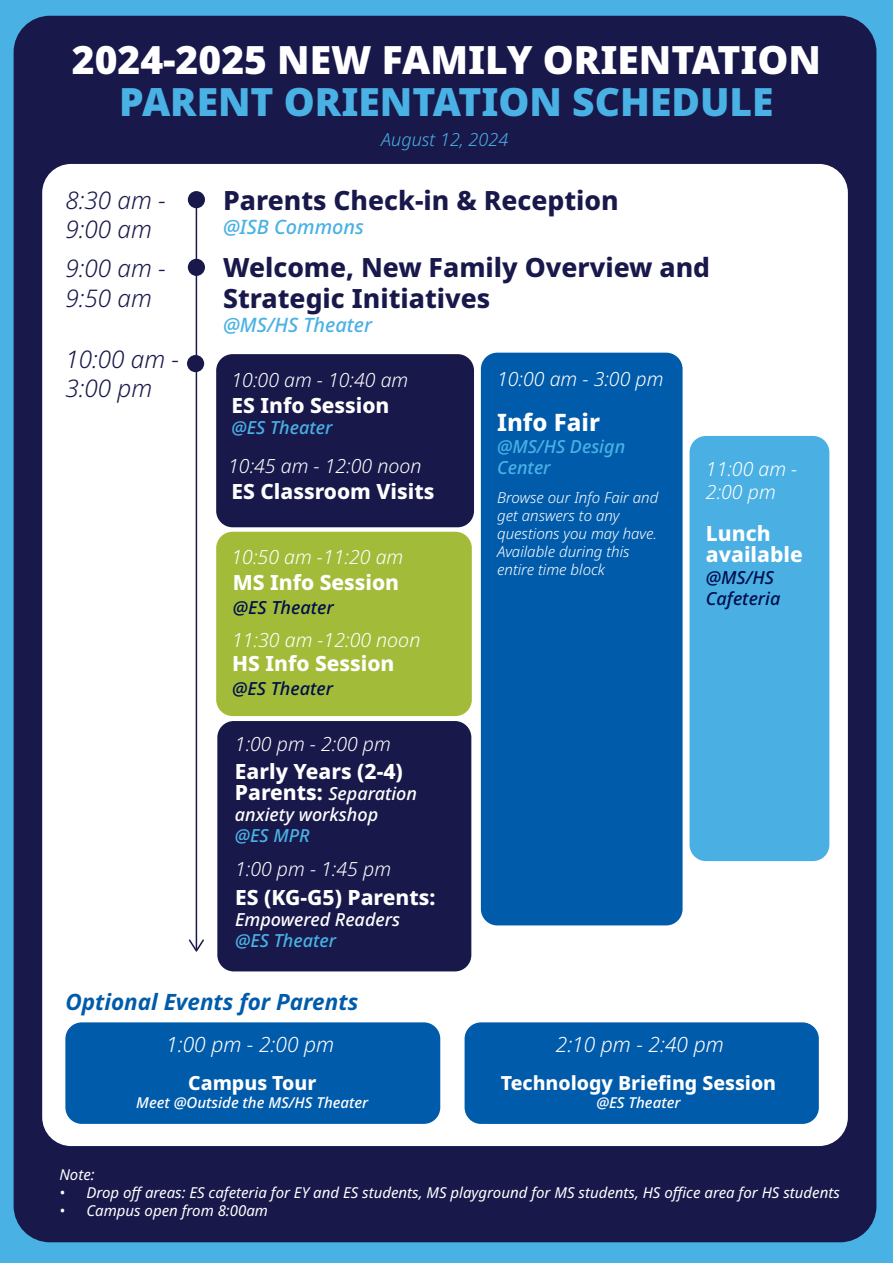
<style>
.page{position:relative;width:893px;height:1263px;background:#4ab1e4}
.page>*{position:absolute;margin:0;border:0;box-sizing:border-box;transform-origin:0 0}
.t1{font:900 39px "Noto Sans";color:#fff}
.t2{font:900 39px "Noto Sans";color:#4ab1e4}
.t3{font:800 26.55px/31.8px "Noto Sans";color:#18184b}
.t4{font:italic 300 24.3px/29.1px "Noto Sans";color:#18184b}
.t5{font:800 24px "Noto Sans";color:#fff}
.t6{font:italic 700 22.5px "Noto Sans";color:#005baa}
.t7{font:800 21px/21px "Noto Sans";color:#fff}
.t8{font:italic 300 21px "Noto Sans";color:#fff}
.t9{font:italic 500 19.8px "Noto Sans";color:#4ab1e4}
.t10{font:italic 300 19.5px/23.4px "Noto Sans";color:#fff}
.t11{font:800 19.5px "Noto Sans";color:#fff}
.t12{font:italic 500 18px/21px "Noto Sans";color:#fff}
.t13{font:italic 500 18px/21.6px "Noto Sans";color:#4ab1e4}
.t14{font:italic 500 18px/21.6px "Noto Sans";color:#000d4d}
.t15{font:italic 300 18px "Noto Sans";color:#4ab1e4}
.t16{font:italic 15px "Noto Sans";color:#fff}
.t17{font:italic 300 15px/18px "Noto Sans";color:#fff}
.t18{font:italic 500 15px "Noto Sans";color:#fff}
.s1{font-weight:800;font-style:normal;font-size:21px}
</style>
<div class="page">
<div style="left:14px;top:16px;width:862px;height:1226px;background:#18184b;border-radius:36px"></div>
<div style="left:42px;top:164px;width:806px;height:982px;background:#fff;border-radius:29px"></div>
<hr style="left:196px;top:193px;width:1px;height:757px;background:#18184b">
<svg style="left:189px;top:939px;width:15px;height:13px"></svg>
<div style="left:481px;top:353px;width:202px;height:572px;background:#005baa;border-radius:16px"></div>
<div style="left:689px;top:436px;width:140px;height:425px;background:#4ab0e3;border-radius:16px"></div>
<div style="left:188px;top:191px;width:17px;height:17px;background:#18184b;border-radius:50%"></div>
<div style="left:188px;top:259px;width:17px;height:17px;background:#18184b;border-radius:50%"></div>
<div style="left:187px;top:355px;width:17px;height:17px;background:#18184b;border-radius:50%"></div>
<div style="left:465px;top:1022px;width:354px;height:102px;background:#005baa;border-radius:16px"></div>
<div style="left:65px;top:1022px;width:375px;height:102px;background:#005baa;border-radius:16px"></div>
<div style="left:216px;top:354px;width:258px;height:173px;background:#18184b;border-radius:16px"></div>
<div style="left:217px;top:721px;width:254px;height:250px;background:#18184b;border-radius:16px"></div>
<div style="left:216px;top:532px;width:256px;height:184px;background:#a2bc3a;border-radius:16px"></div>
<h1 class="t1" style="left:72px;top:32px;width:751px">2024-2025 NEW FAMILY ORIENTATION</h1>
<h1 class="t2" style="left:119px;top:74px;width:656px">PARENT ORIENTATION SCHEDULE</h1>
<p class="t15" style="left:381px;top:127px;width:129px">August 12, 2024</p>
<h3 class="t4" style="left:65px;top:185px;width:102px">8:30 am -<br>9:00 am</h3>
<h3 class="t4" style="left:65px;top:253px;width:102px">9:00 am -<br>9:50 am</h3>
<h3 class="t4" style="left:65px;top:344px;width:115px">10:00 am -<br>3:00 pm</h3>
<h2 class="t3" style="left:223px;top:184px;width:397px">Parents Check-in &amp; Reception</h2>
<h3 class="t9" style="left:223px;top:213px;width:142px">@ISB Commons</h3>
<h2 class="t3" style="left:223px;top:250px;width:489px">Welcome, New Family Overview and<br>Strategic Initiatives</h2>
<h3 class="t9" style="left:223px;top:311px;width:151px">@MS/HS Theater</h3>
<h3 class="t10" style="left:232px;top:368px;width:178px">10:00 am - 10:40 am</h3>
<h3 class="t7" style="left:232px;top:394px;width:159px">ES Info Session</h3>
<p class="t13" style="left:232px;top:417px;width:102px">@ES Theater</p>
<h3 class="t10" style="left:228px;top:454px;width:195px">10:45 am - 12:00 noon</h3>
<h3 class="t7" style="left:232px;top:480px;width:204px">ES Classroom Visits</h3>
<h3 class="t10" style="left:232px;top:544px;width:173px">10:50 am -11:20 am</h3>
<h3 class="t7" style="left:233px;top:572px;width:168px">MS Info Session</h3>
<p class="t14" style="left:233px;top:597px;width:102px">@ES Theater</p>
<h3 class="t10" style="left:232px;top:627px;width:190px">11:30 am -12:00 noon</h3>
<h3 class="t7" style="left:232px;top:652px;width:164px">HS Info Session</h3>
<p class="t14" style="left:232px;top:677px;width:102px">@ES Theater</p>
<h3 class="t10" style="left:235px;top:732px;width:157px">1:00 pm - 2:00 pm</h3>
<h3 class="t7" style="left:235px;top:761px;width:169px">Early Years (2-4)</h3>
<p class="t12" style="left:235px;top:783px;width:184px"><span class="s1">Parents:</span> Separation anxiety workshop</p>
<p class="t13" style="left:235px;top:825px;width:76px">@ES MPR</p>
<h3 class="t10" style="left:235px;top:857px;width:157px">1:00 pm - 1:45 pm</h3>
<h3 class="t7" style="left:235px;top:886px;width:202px">ES (KG-G5) Parents:</h3>
<p class="t12" style="left:235px;top:908px;width:166px">Empowered Readers</p>
<p class="t13" style="left:235px;top:929px;width:102px">@ES Theater</p>
<h3 class="t10" style="left:497px;top:367px;width:168px">10:00 am - 3:00 pm</h3>
<h3 class="t5" style="left:497px;top:405px;width:105px">Info Fair</h3>
<p class="t13" style="left:497px;top:435px;width:130px">@MS/HS Design<br>Center</p>
<p class="t17" style="left:497px;top:488px;width:163px">Browse our Info Fair and get answers to any questions you may have.<br>Available during this entire time block</p>
<h3 class="t10" style="left:706px;top:456px;width:93px">11:00 am -<br>2:00 pm</h3>
<h3 class="t7" style="left:706px;top:522px;width:98px">Lunch available</h3>
<p class="t14" style="left:706px;top:566px;width:76px">@MS/HS<br>Cafeteria</p>
<h3 class="t6" style="left:65px;top:986px;width:294px">Optional Events for Parents</h3>
<h3 class="t8" style="left:166px;top:1030px;width:169px">1:00 pm - 2:00 pm</h3>
<h3 class="t11" style="left:188px;top:1069px;width:130px">Campus Tour</h3>
<p class="t18" style="left:136px;top:1091px;width:234px">Meet @Outside the MS/HS Theater</p>
<h3 class="t8" style="left:556px;top:1030px;width:169px">2:10 pm - 2:40 pm</h3>
<h3 class="t11" style="left:501px;top:1069px;width:277px">Technology Briefing Session</h3>
<p class="t18" style="left:596px;top:1091px;width:86px">@ES Theater</p>
<p class="t16" style="left:59px;top:1164px;width:37px">Note:</p>
<p class="t16" style="left:59px;top:1182px;width:782px">• Drop off areas: ES cafeteria for EY and ES students, MS playground for MS students, HS office area for HS students</p>
<p class="t16" style="left:59px;top:1200px;width:210px">• Campus open from 8:00am</p>
</div>
